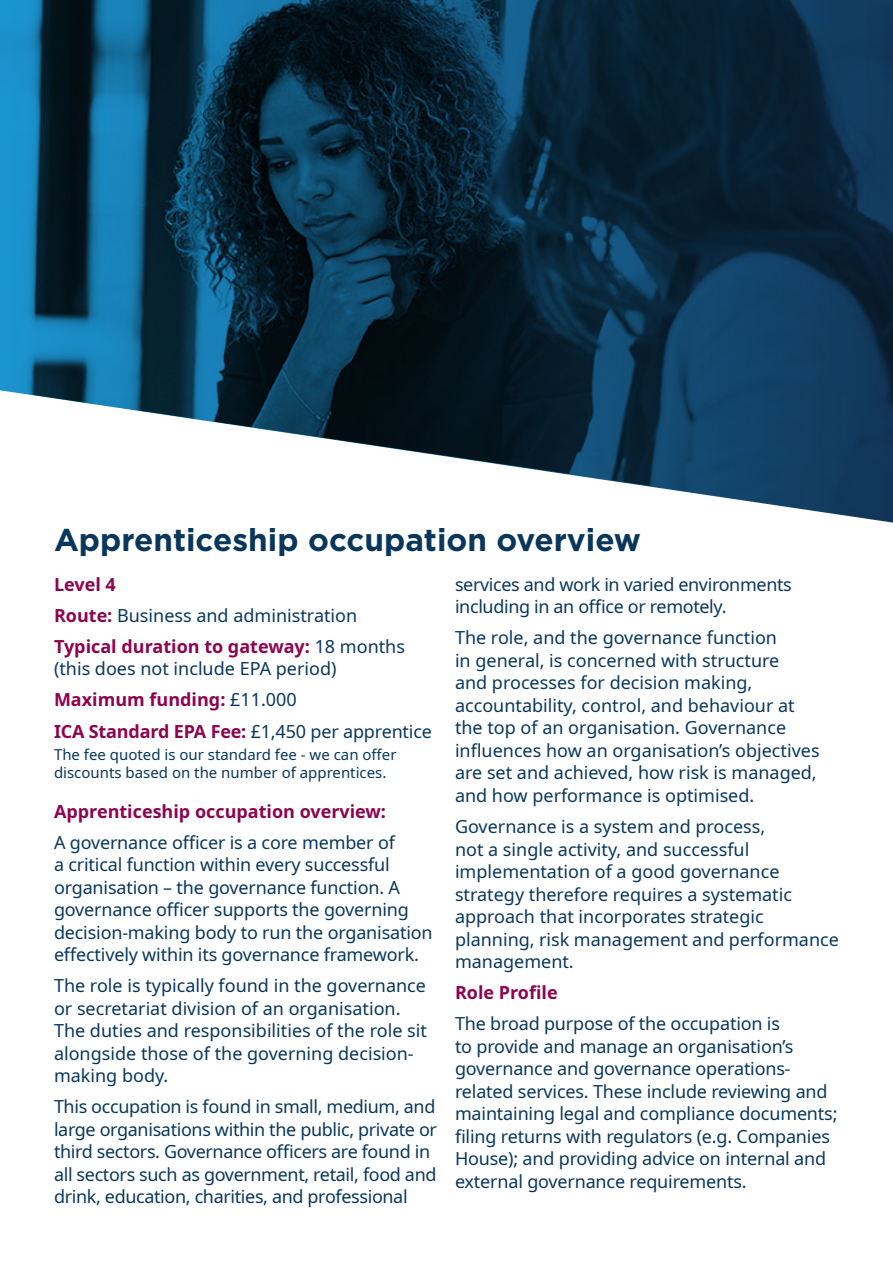
<style>
.page{position:relative;width:893px;height:1263px;background:#fff}
.page>*{position:absolute;margin:0;border:0;box-sizing:border-box;transform-origin:0 0}
.t1{font:700 31.5px "Gotham";color:#09375c}
.t2{font:18px/22.5px "Noto Sans";letter-spacing:-.01em;color:#09375c}
.t3{font:700 18px "Noto Sans";color:#8d044e}
.t4{font:15px/18px "Noto Sans";color:#09375c}
.s1{font-weight:700;color:#8d044e}
.s2{font-weight:400;color:#09375c}
</style>
<div class="page">
<svg style="left:0;top:0;width:893px;height:523px;background:#2a4d63"></svg>
<p class="t1" style="left:54px;top:519px;width:588px">Apprenticeship occupation overview</p>
<p class="t3" style="left:54px;top:572px;width:63px">Level 4</p>
<p class="t2" style="left:54px;top:605px;width:305px"><span class="s1">Route:</span> Business and administration</p>
<p class="t2" style="left:54px;top:636px;width:353px"><span class="s1">Typical duration to gateway:</span> 18 months (this does not include EPA period)</p>
<p class="t3" style="left:54px;top:687px;width:244px">Maximum funding: <span class="s2">£11.000</span></p>
<p class="t2" style="left:54px;top:720px;width:379px"><span class="s1">ICA Standard EPA Fee:</span> £1,450 per apprentice</p>
<p class="t4" style="left:54px;top:746px;width:344px">The fee quoted is our standard fee - we can offer discounts based on the number of apprentices.</p>
<h2 class="t3" style="left:54px;top:798px;width:334px">Apprenticeship occupation overview:</h2>
<p class="t2" style="left:54px;top:831px;width:380px">A governance officer is a core member of<br>a critical function within every successful organisation – the governance function. A governance officer supports the governing decision-making body to run the organisation effectively within its governance framework.</p>
<p class="t2" style="left:54px;top:975px;width:374px">The role is typically found in the governance or secretariat division of an organisation.<br>The duties and responsibilities of the role sit alongside those of the governing decision&shy;making body.</p>
<p class="t2" style="left:54px;top:1096px;width:384px">This occupation is found in small, medium, and large organisations within the public, private or third sectors. Governance officers are found in all sectors such as government, retail, food and drink, education, charities, and professional</p>
<p class="t2" style="left:455px;top:574px;width:338px">services and work in varied environments including in an office or remotely.</p>
<p class="t2" style="left:455px;top:627px;width:366px">The role, and the governance function<br>in general, is concerned with structure<br>and processes for decision making, accountability, control, and behaviour at the top of an organisation. Governance influences how an organisation’s objectives are set and achieved, how risk is managed, and how performance is optimised.</p>
<p class="t2" style="left:455px;top:816px;width:385px">Governance is a system and process,<br>not a single activity, and successful implementation of a good governance strategy therefore requires a systematic approach that incorporates strategic planning, risk management and performance management.</p>
<p class="t3" style="left:455px;top:980px;width:104px">Role Profile</p>
<p class="t2" style="left:455px;top:1013px;width:384px">The broad purpose of the occupation is<br>to provide and manage an organisation’s governance and governance operations&shy;related services. These include reviewing and maintaining legal and compliance documents; filing returns with regulators (e.g. Companies House); and providing advice on internal and external governance requirements.</p>
</div>
